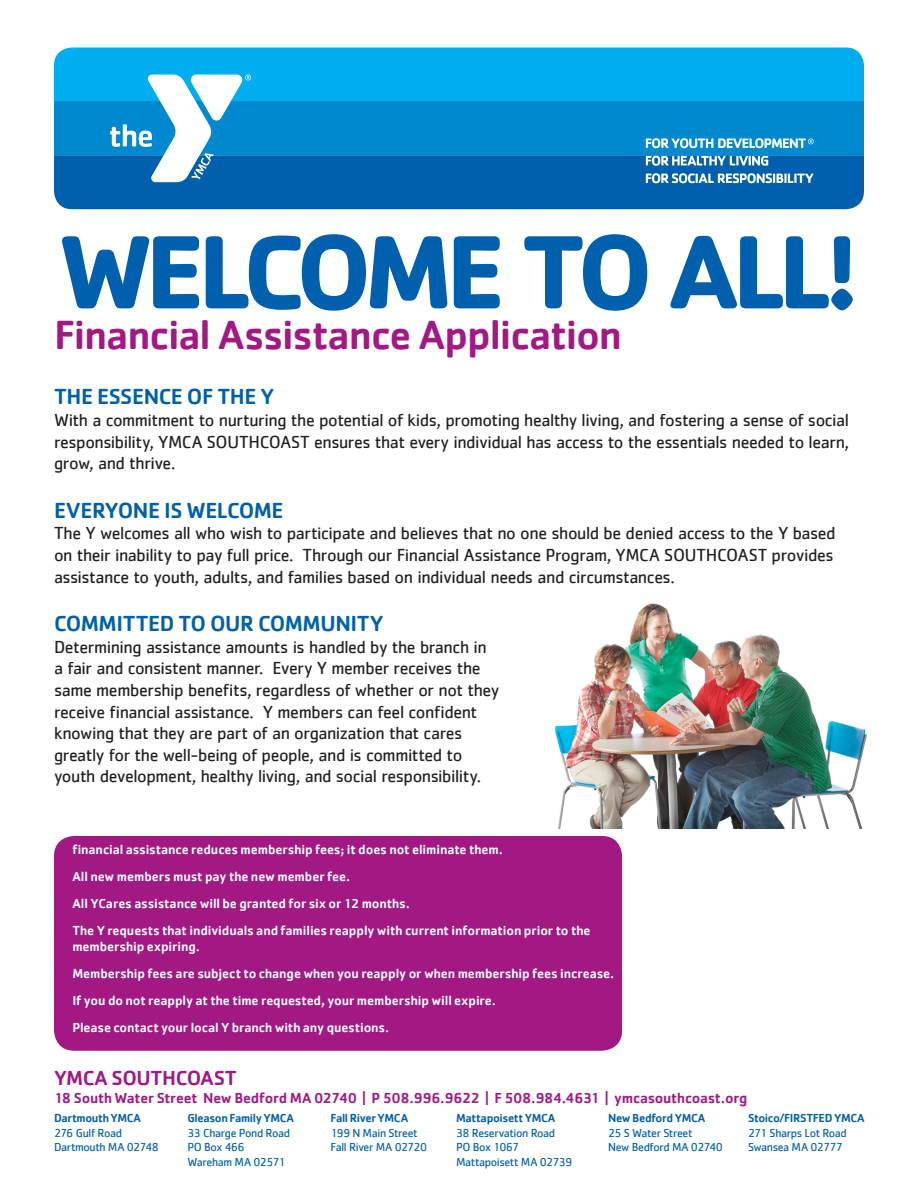
<style>
.page{position:relative;width:918px;height:1188px;background:#fff}
.page>*{position:absolute;margin:0;border:0;box-sizing:border-box;transform-origin:0 0}
.t1{font:700 108px "Cachet";letter-spacing:-.065em;color:#0160ae}
.t2{font:500 42px "Cachet";letter-spacing:-.03em;color:#a31984}
.t3{font:500 22.5px "Cachet";letter-spacing:-.02em;color:#0160ae}
.t4{font:500 21px "Cachet";letter-spacing:-.02em;color:#a31984}
.t5{font:18px/21.6px "Cachet";letter-spacing:-.025em;color:#231f20;text-align:justify}
.t6{font:500 15px "Cachet";letter-spacing:-.02em;color:#a31984}
.t7{font:500 13.5px/27px "Cachet";letter-spacing:-.005em;color:#fff}
.t8{font:12px/14.4px "Cachet";letter-spacing:-.035em;color:#0160ae}
.t9{font:500 12px "Cachet";letter-spacing:-.03em;color:#0160ae}
</style>
<div class="page">
<img style="left:555px;top:603px;width:312px;height:225px">
<div style="left:54px;top:836px;width:568px;height:215px;background:#a31984;border-radius:20px"></div>
<div style="left:54px;top:48px;width:810px;height:53px;background:#00aeef"></div>
<div style="left:54px;top:155px;width:810px;height:54px;background:#0160ae"></div>
<div style="left:54px;top:101px;width:810px;height:54px;background:#0089cf"></div>
<svg style="left:646px;top:156px;width:122px;height:10px"></svg>
<svg style="left:646px;top:173px;width:167px;height:10px"></svg>
<svg style="left:646px;top:138px;width:168px;height:10px"></svg>
<svg style="left:110px;top:75px;width:141px;height:107px"></svg>
<h1 class="t1" style="left:59px;top:202px;width:802px">WELCOME TO ALL!</h1>
<h2 class="t2" style="left:54px;top:307px;width:570px">Financial Assistance Application</h2>
<p class="t3" style="left:54px;top:382px;width:222px">THE ESSENCE OF THE Y</p>
<p class="t5" style="left:54px;top:410px;width:797px">With a commitment to nurturing the potential of kids, promoting healthy living, and fostering a sense of social responsibility, YMCA SOUTHCOAST ensures that every individual has access to the essentials needed to learn, grow, and thrive.</p>
<p class="t3" style="left:54px;top:496px;width:231px">EVERYONE IS WELCOME</p>
<p class="t5" style="left:54px;top:524px;width:783px">The Y welcomes all who wish to participate and believes that no one should be denied access to the Y based on their inability to pay full price. Through our Financial Assistance Program, YMCA SOUTHCOAST provides assistance to youth, adults, and families based on individual needs and circumstances.</p>
<p class="t3" style="left:54px;top:609px;width:331px">COMMITTED TO OUR COMMUNITY</p>
<p class="t5" style="left:54px;top:637px;width:447px;text-align:left">Determining assistance amounts is handled by the branch in a fair and consistent manner. Every Y member receives the same membership benefits, regardless of whether or not they receive financial assistance. Y members can feel confident knowing that they are part of an organization that cares greatly for the well-being of people, and is committed to youth development, healthy living, and social responsibility.</p>
<p class="t7" style="left:72px;top:835px;width:520px">financial assistance reduces membership fees; it does not eliminate them.<br>All new members must pay the new member fee.<br>All YCares assistance will be granted for six or 12 months.<br>The Y requests that individuals and families reapply with current information prior to the</p>
<p class="t7" style="left:72px;top:933px;width:543px">membership expiring.<br>Membership fees are subject to change when you reapply or when membership fees increase.<br>If you do not reapply at the time requested, your membership will expire.<br>Please contact your local Y branch with any questions.</p>
<p class="t4" style="left:54px;top:1064px;width:184px">YMCA SOUTHCOAST</p>
<p class="t6" style="left:54px;top:1088px;width:695px">18 South Water Street New Bedford MA 02740 | P 508.996.9622 | F 508.984.4631 | ymcasouthcoast.org</p>
<p class="t9" style="left:54px;top:1110px;width:89px">Dartmouth YMCA</p>
<p class="t8" style="left:54px;top:1126px;width:106px">276 Gulf Road<br>Dartmouth MA 02748</p>
<p class="t9" style="left:748px;top:1110px;width:118px">Stoico/FIRSTFED YMCA</p>
<p class="t8" style="left:748px;top:1126px;width:100px">271 Sharps Lot Road<br>Swansea MA 02777</p>
<p class="t9" style="left:608px;top:1111px;width:99px">New Bedford YMCA</p>
<p class="t8" style="left:608px;top:1126px;width:116px">25 S Water Street<br>New Bedford MA 02740</p>
<p class="t9" style="left:187px;top:1111px;width:108px">Gleason Family YMCA</p>
<p class="t8" style="left:187px;top:1126px;width:104px">33 Charge Pond Road<br>PO Box 466<br>Wareham MA 02571</p>
<p class="t9" style="left:331px;top:1111px;width:79px">Fall River YMCA</p>
<p class="t8" style="left:331px;top:1126px;width:98px">199 N Main Street<br>Fall River MA 02720</p>
<p class="t9" style="left:456px;top:1111px;width:101px">Mattapoisett YMCA</p>
<p class="t8" style="left:456px;top:1126px;width:118px">38 Reservation Road<br>PO Box 1067<br>Mattapoisett MA 02739</p>
</div>
